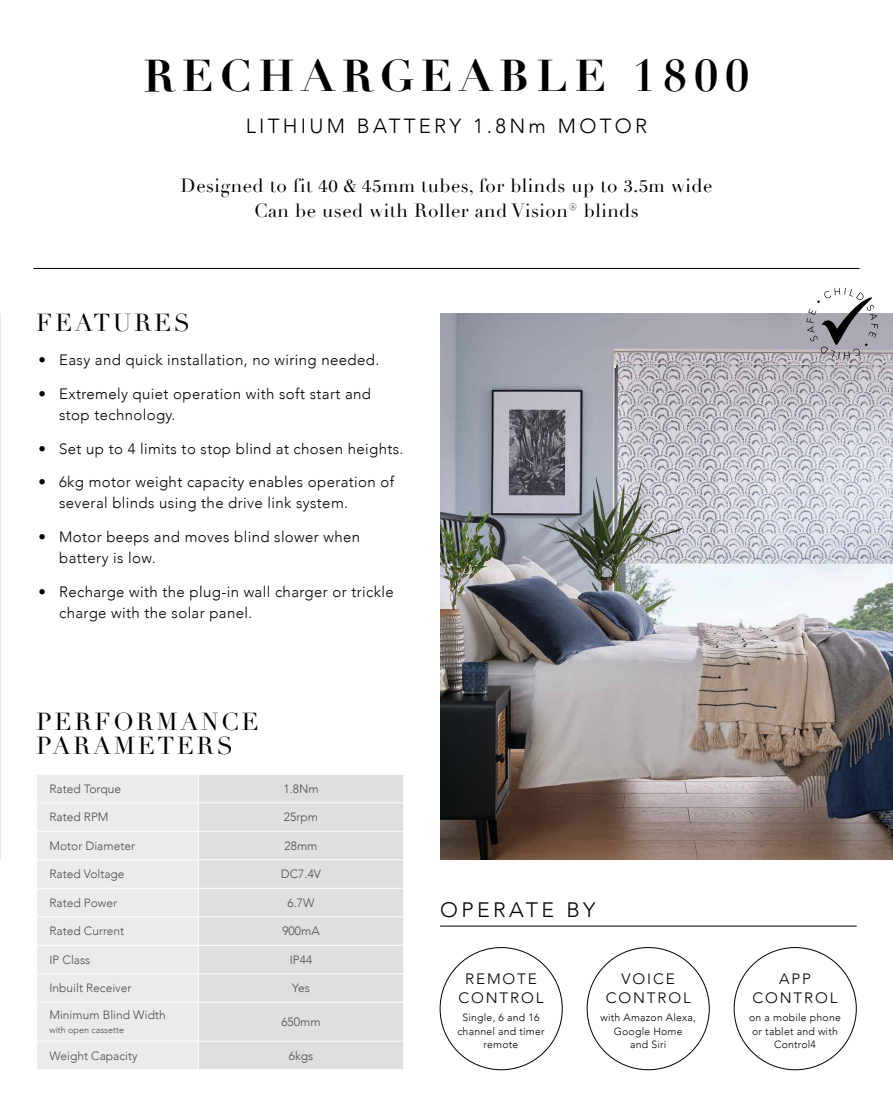
<style>
.page{position:relative;width:893px;height:1106px;background:#fff}
.page>*{position:absolute;margin:0;border:0;box-sizing:border-box;transform-origin:0 0}
.t1{font:700 43.5px "Didot";letter-spacing:.16em;color:#000}
.t2{font:24px/24px "Didot";letter-spacing:.1em;color:#000}
.t3{font:300 20.85px "Avenir";letter-spacing:.16em;color:#000}
.t4{font:300 20.4px "Avenir";letter-spacing:.16em;color:#000}
.t5{font:18.75px/24.8px "Didot";letter-spacing:.025em;color:#000;text-align:center}
.t6{font:300 15px/21px "Avenir";letter-spacing:.025em;color:#000}
.t7{font:300 15px/18.8px "Avenir";letter-spacing:.12em;color:#000;text-align:center}
.t8{font:300 12px "Avenir";color:#4d4d4f}
.t9{font:300 10.5px/13.5px "Avenir";letter-spacing:.02em;color:#000;text-align:center}
.t10{font:300 9px "Avenir";color:#4d4d4f}
.s1{font-family:"Bodoni BT"}
</style>
<div class="page">
<img style="left:0;top:314px;width:1px;height:545px">
<div style="left:37px;top:775px;width:161px;height:294px;background:#ebebec"></div>
<div style="left:199px;top:775px;width:204px;height:294px;background:#dedfe0"></div>
<hr style="left:36px;top:802px;width:162px;height:1px;background:#fff">
<hr style="left:36px;top:830px;width:162px;height:1px;background:#fff">
<hr style="left:36px;top:859px;width:162px;height:1px;background:#fff">
<hr style="left:36px;top:887px;width:162px;height:1px;background:#fff">
<hr style="left:36px;top:916px;width:162px;height:1px;background:#fff">
<hr style="left:36px;top:944px;width:162px;height:1px;background:#fff">
<hr style="left:36px;top:973px;width:162px;height:1px;background:#fff">
<hr style="left:36px;top:1001px;width:162px;height:1px;background:#fff">
<hr style="left:36px;top:1040px;width:162px;height:1px;background:#fff">
<hr style="left:198px;top:802px;width:206px;height:1px;background:#fff">
<hr style="left:198px;top:830px;width:206px;height:1px;background:#fff">
<hr style="left:198px;top:859px;width:206px;height:1px;background:#fff">
<hr style="left:198px;top:887px;width:206px;height:1px;background:#fff">
<hr style="left:198px;top:916px;width:206px;height:1px;background:#fff">
<hr style="left:198px;top:944px;width:206px;height:1px;background:#fff">
<hr style="left:198px;top:973px;width:206px;height:1px;background:#fff">
<hr style="left:198px;top:1001px;width:206px;height:1px;background:#fff">
<hr style="left:198px;top:1040px;width:206px;height:1px;background:#fff">
<img style="left:440px;top:314px;width:453px;height:545px">
<hr style="left:440px;top:925px;width:417px;height:1px;background:#000">
<hr style="left:33px;top:268px;width:826px;height:1px;background:#000">
<svg style="left:807px;top:288px;width:71px;height:71px"></svg>
<h1 class="t1" style="left:143px;top:48px;width:607px">RECHARGEABLE 1800</h1>
<h3 class="t4" style="left:246px;top:114px;width:403px">LITHIUM BATTERY 1.8Nm MOTOR</h3>
<p class="t5" style="left:181px;top:174px;width:533px">Designed to fit <span class="s1">40 &amp; 45</span>mm tubes, for blinds up to <span class="s1">3.5</span>m wide<br>Can be used with Roller and Vision® blinds</p>
<h2 class="t2" style="left:36px;top:311px;width:156px">FEATURES</h2>
<p class="t6" style="left:38px;top:349px;width:342px">• Easy and quick installation, no wiring needed.</p>
<p class="t6" style="left:59px;top:383px;width:313px;text-indent:-21px">• Extremely quiet operation with soft start and stop technology.</p>
<p class="t6" style="left:38px;top:438px;width:367px">• Set up to 4 limits to stop blind at chosen heights.</p>
<p class="t6" style="left:59px;top:472px;width:337px;text-indent:-21px">• 6kg motor weight capacity enables operation of several blinds using the drive link system.</p>
<p class="t6" style="left:59px;top:526px;width:303px;text-indent:-21px">• Motor beeps and moves blind slower when battery is low.</p>
<p class="t6" style="left:59px;top:581px;width:336px;text-indent:-21px">• Recharge with the plug-in wall charger or trickle charge with the solar panel.</p>
<h2 class="t2" style="left:36px;top:709px;width:224px">PERFORMANCE<br>PARAMETERS</h2>
<p class="t8" style="left:49px;top:781px;width:73px">Rated Torque</p>
<p class="t8" style="left:283px;top:781px;width:37px">1.8Nm</p>
<p class="t8" style="left:49px;top:810px;width:61px">Rated RPM</p>
<p class="t8" style="left:284px;top:810px;width:36px">25rpm</p>
<p class="t8" style="left:49px;top:838px;width:87px">Motor Diameter</p>
<p class="t8" style="left:285px;top:838px;width:34px">28mm</p>
<p class="t8" style="left:49px;top:867px;width:77px">Rated Voltage</p>
<p class="t8" style="left:281px;top:867px;width:42px">DC7.4V</p>
<p class="t8" style="left:49px;top:895px;width:69px">Rated Power</p>
<p class="t8" style="left:288px;top:895px;width:28px">6.7W</p>
<p class="t8" style="left:49px;top:924px;width:76px">Rated Current</p>
<p class="t8" style="left:282px;top:924px;width:39px">900mA</p>
<p class="t8" style="left:49px;top:952px;width:42px">IP Class</p>
<p class="t8" style="left:290px;top:952px;width:24px">IP44</p>
<p class="t8" style="left:49px;top:981px;width:84px">Inbuilt Receiver</p>
<p class="t8" style="left:292px;top:981px;width:19px">Yes</p>
<p class="t8" style="left:49px;top:1008px;width:118px">Minimum Blind Width</p>
<p class="t10" style="left:49px;top:1024px;width:76px">with open cassette</p>
<p class="t8" style="left:281px;top:1014px;width:41px">650mm</p>
<p class="t8" style="left:49px;top:1048px;width:90px">Weight Capacity</p>
<p class="t8" style="left:289px;top:1048px;width:26px">6kgs</p>
<h3 class="t3" style="left:440px;top:897px;width:157px">OPERATE BY</h3>
<p class="t7" style="left:458px;top:969px;width:87px">REMOTE<br>CONTROL</p>
<p class="t7" style="left:606px;top:969px;width:87px">VOICE<br>CONTROL</p>
<p class="t7" style="left:752px;top:969px;width:87px">APP<br>CONTROL</p>
<p class="t9" style="left:457px;top:1011px;width:89px">Single, 6 and 16 channel and timer remote</p>
<p class="t9" style="left:601px;top:1011px;width:97px">with Amazon Alexa,<br>Google Home<br>and Siri</p>
<p class="t9" style="left:749px;top:1011px;width:93px">on a mobile phone or tablet and with<br>Control4</p>
</div>
